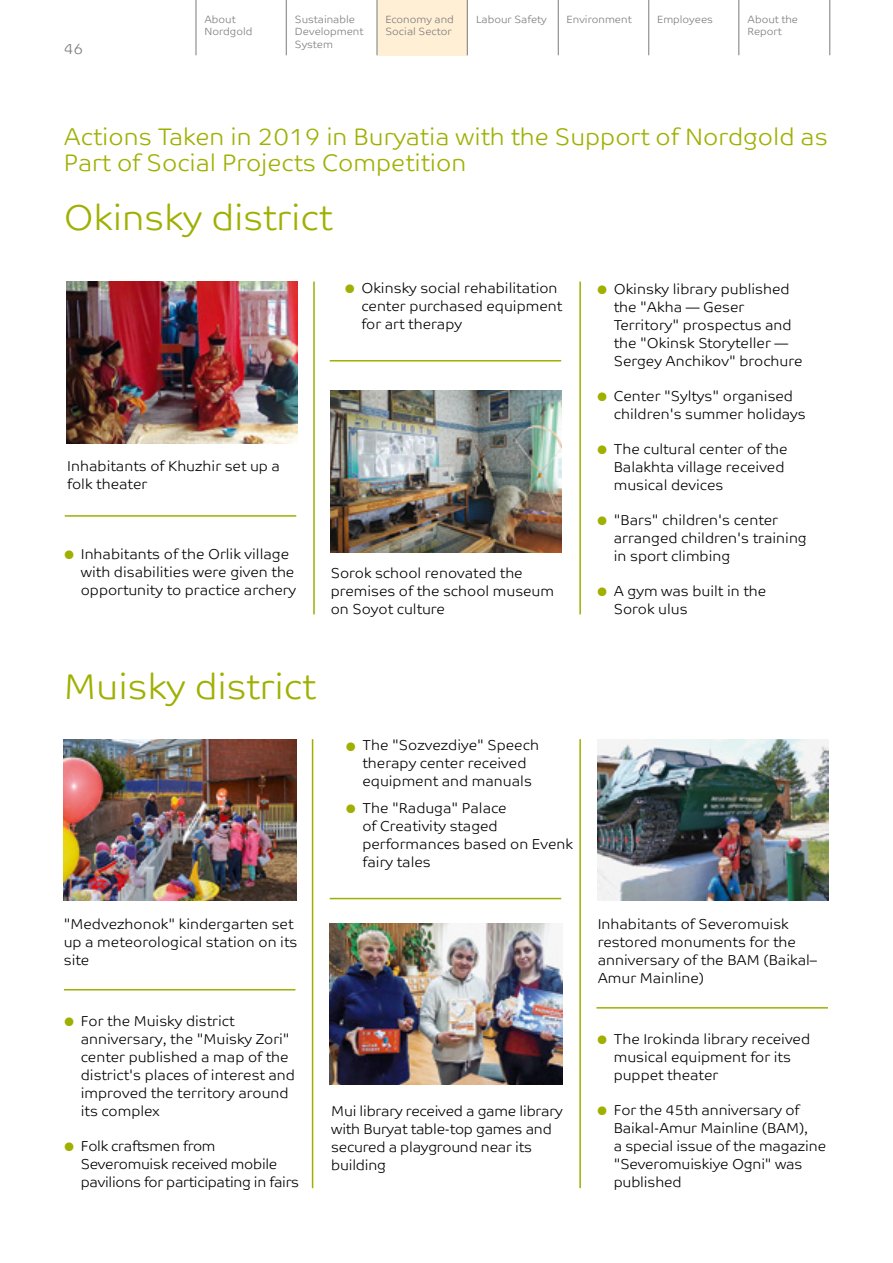
<style>
.page{position:relative;width:893px;height:1263px;background:#fff}
.page>*{position:absolute;margin:0;border:0;box-sizing:border-box;transform-origin:0 0}
.t1{font:300 36px "Co Text Corp";color:#9fb000}
.t2{font:300 24px/25.5px "Co Text Corp";color:#9fb000}
.t3{font:300 15px "Co Text Corp";color:#7a7b7a}
.t4{font:300 14.4px/18px "Co Text Corp";color:#000}
.t5{font:300 14.4px/18px "Co Text Corp";letter-spacing:-.02em;color:#000}
.t6{font:300 10.5px/12.6px "Co Text Corp";color:#7a7b7a}
.s1{font-size:24px;color:#9fb000}
</style>
<div class="page">
<div style="left:377px;top:0;width:90px;height:55px;background:#ffefd5"></div>
<hr style="left:196px;top:0;width:1px;height:55px;background:#7a7b7a">
<hr style="left:286px;top:0;width:1px;height:55px;background:#7a7b7a">
<hr style="left:377px;top:0;width:1px;height:55px;background:#7a7b7a">
<hr style="left:467px;top:0;width:1px;height:55px;background:#7a7b7a">
<hr style="left:558px;top:0;width:1px;height:55px;background:#7a7b7a">
<hr style="left:648px;top:0;width:1px;height:55px;background:#7a7b7a">
<hr style="left:738px;top:0;width:1px;height:55px;background:#7a7b7a">
<hr style="left:829px;top:0;width:1px;height:55px;background:#7a7b7a">
<img style="left:330px;top:923px;width:232px;height:162px">
<img style="left:64px;top:739px;width:232px;height:162px">
<img style="left:331px;top:391px;width:230px;height:161px">
<img style="left:67px;top:281px;width:230px;height:162px">
<img style="left:598px;top:739px;width:230px;height:162px">
<hr style="left:312px;top:739px;width:1px;height:449px;background:#9fb000">
<hr style="left:330px;top:898px;width:231px;height:1px;background:#9fb000">
<hr style="left:330px;top:360px;width:231px;height:1px;background:#9fb000">
<hr style="left:65px;top:515px;width:231px;height:2px;background:#9fb000">
<hr style="left:596px;top:1007px;width:232px;height:1px;background:#9fb000">
<hr style="left:64px;top:989px;width:231px;height:1px;background:#9fb000">
<hr style="left:579px;top:739px;width:2px;height:449px;background:#9fb000">
<hr style="left:579px;top:281px;width:2px;height:333px;background:#9fb000">
<hr style="left:313px;top:281px;width:2px;height:333px;background:#9fb000">
<p class="t3" style="left:64px;top:40px;width:21px">46</p>
<p class="t6" style="left:204px;top:13px;width:49px">About<br>Nordgold</p>
<p class="t6" style="left:385px;top:13px;width:70px">Economy and<br>Social Sector</p>
<p class="t6" style="left:295px;top:13px;width:70px">Sustainable<br>Development<br>System</p>
<p class="t6" style="left:476px;top:13px;width:72px">Labour Safety</p>
<p class="t6" style="left:566px;top:13px;width:67px">Environment</p>
<p class="t6" style="left:657px;top:13px;width:57px">Employees</p>
<p class="t6" style="left:748px;top:13px;width:52px">About the<br>Report</p>
<h2 class="t2" style="left:64px;top:124px;width:766px">Actions Taken in 2019 in Buryatia with the Support of Nordgold as<br>Part of Social Projects Competition</h2>
<h1 class="t1" style="left:64px;top:196px;width:270px">Okinsky district</h1>
<p class="t4" style="left:361px;top:279px;width:202px;text-indent:-17px"><span class="s1">•</span> Okinsky social rehabilitation center purchased equipment for art therapy</p>
<p class="t4" style="left:67px;top:457px;width:214px">Inhabitants of Khuzhir set up a folk theater</p>
<p class="t4" style="left:81px;top:545px;width:217px;text-indent:-17px"><span class="s1">•</span> Inhabitants of the Orlik village with disabilities were given the opportunity to practice archery</p>
<p class="t4" style="left:331px;top:564px;width:225px">Sorok school renovated the premises of the school museum on Soyot culture</p>
<h1 class="t1" style="left:64px;top:666px;width:254px">Muisky district</h1>
<p class="t4" style="left:64px;top:914px;width:235px">"Medvezhonok" kindergarten set up a meteorological station on its site</p>
<p class="t4" style="left:362px;top:736px;width:178px;text-indent:-17px"><span class="s1">•</span> The "Sozvezdiye" Speech therapy center received equipment and manuals</p>
<p class="t4" style="left:362px;top:799px;width:212px;text-indent:-17px"><span class="s1">•</span> The "Raduga" Palace<br>of Creativity staged performances based on Evenk fairy tales</p>
<p class="t4" style="left:81px;top:1011px;width:216px;text-indent:-17px"><span class="s1">•</span> For the Muisky district anniversary, the "Muisky Zori" center published a map of the district's places of interest and improved the territory around its complex</p>
<p class="t5" style="left:81px;top:1136px;width:220px;text-indent:-17px"><span class="s1">•</span> Folk craftsmen from<br>Severomuisk received mobile pavilions for participating in fairs</p>
<p class="t4" style="left:331px;top:1101px;width:233px">Mui library received a game library with Buryat table-top games and secured a playground near its building</p>
<p class="t4" style="left:614px;top:280px;width:190px;text-indent:-17px"><span class="s1">•</span> Okinsky library published the "Akha — Geser<br>Territory" prospectus and the "Okinsk Storyteller —<br>Sergey Anchikov" brochure</p>
<p class="t4" style="left:614px;top:387px;width:194px;text-indent:-17px"><span class="s1">•</span> Center "Syltys" organised children's summer holidays</p>
<p class="t4" style="left:614px;top:440px;width:175px;text-indent:-17px"><span class="s1">•</span> The cultural center of the<br>Balakhta village received musical devices</p>
<p class="t4" style="left:614px;top:511px;width:194px;text-indent:-17px"><span class="s1">•</span> "Bars" children's center arranged children's training in sport climbing</p>
<p class="t4" style="left:614px;top:582px;width:154px;text-indent:-17px"><span class="s1">•</span> A gym was built in the<br>Sorok ulus</p>
<p class="t4" style="left:598px;top:914px;width:221px">Inhabitants of Severomuisk restored monuments for the anniversary of the BAM (Baikal–<br>Amur Mainline)</p>
<p class="t4" style="left:614px;top:1029px;width:198px;text-indent:-17px"><span class="s1">•</span> The Irokinda library received musical equipment for its puppet theater</p>
<p class="t4" style="left:614px;top:1100px;width:214px;text-indent:-17px"><span class="s1">•</span> For the 45th anniversary of<br>Baikal-Amur Mainline (BAM),<br>a special issue of the magazine "Severomuiskiye Ogni" was published</p>
</div>
